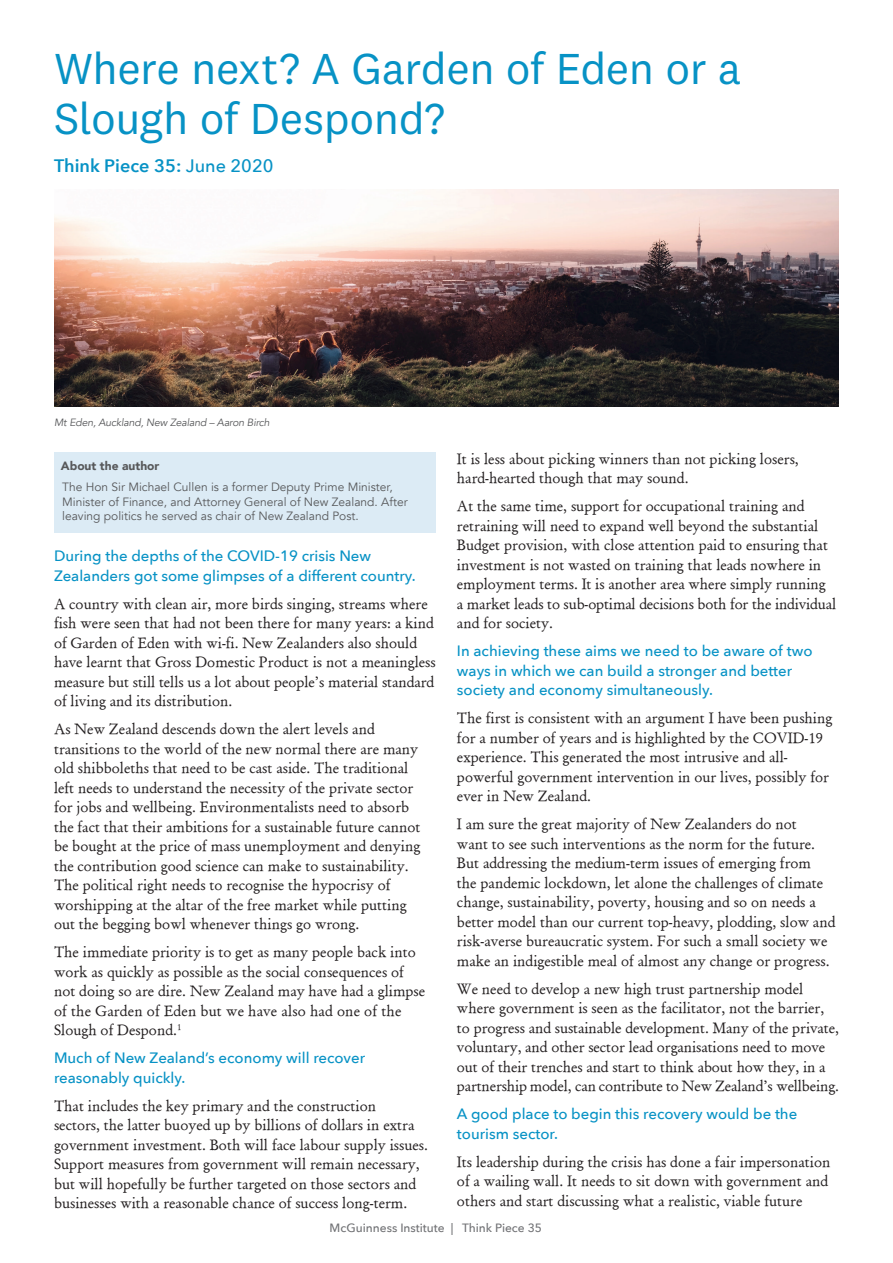
<style>
.page{position:relative;width:893px;height:1263px;background:#fff}
.page>*{position:absolute;margin:0;border:0;box-sizing:border-box;transform-origin:0 0}
.t1{font:45px/49.5px "National 2";letter-spacing:-.01em;color:#0792c5}
.t2{font:600 18px "Avenir Next";color:#0792c5}
.t3{font:15px/19.5px "Garamond Macronby Paul Kennett";color:#231f20}
.t4{font:500 15px/19.5px "Avenir Next";color:#0792c5}
.t5{font:12px/14.4px "Avenir";color:#57585a}
.t6{font:500 12px "Avenir Next";color:#717275}
.t7{font:900 12px "Avenir";color:#57585a}
.t8{font:italic 10.5px "Avenir";letter-spacing:-.015em;color:#57585a}
.s1{font-weight:500}
</style>
<div class="page">
<div style="left:54px;top:452px;width:382px;height:81px;background:#dcebf5"></div>
<img style="left:54px;top:189px;width:785px;height:217px">
<h1 class="t1" style="left:54px;top:44px;width:689px">Where next? A Garden of Eden or a<br>Slough of Despond?</h1>
<p class="t2" style="left:54px;top:150px;width:221px">Think Piece 35: <span class="s1">June 2020</span></p>
<p class="t8" style="left:54px;top:416px;width:217px">Mt Eden, Auckland, New Zealand – Aaron Birch</p>
<p class="t7" style="left:61px;top:455px;width:100px">About the author</p>
<p class="t3" style="left:457px;top:448px;width:343px">It is less about picking winners than not picking losers, hard-hearted though that may sound.</p>
<p class="t3" style="left:457px;top:496px;width:381px">At the same time, support for occupational training and retraining will need to expand well beyond the substantial Budget provision, with close attention paid to ensuring that investment is not wasted on training that leads nowhere in employment terms. It is another area where simply running<br>a market leads to sub-optimal decisions both for the individual and for society.</p>
<p class="t4" style="left:457px;top:641px;width:357px">In achieving these aims we need to be aware of two ways in which we can build a stronger and better society and economy simultaneously.</p>
<p class="t3" style="left:457px;top:708px;width:377px">The first is consistent with an argument I have been pushing for a number of years and is highlighted by the COVID-19 experience. This generated the most intrusive and all&shy;powerful government intervention in our lives, possibly for ever in New Zealand.</p>
<p class="t3" style="left:457px;top:814px;width:380px">I am sure the great majority of New Zealanders do not<br>want to see such interventions as the norm for the future.<br>But addressing the medium-term issues of emerging from<br>the pandemic lockdown, let alone the challenges of climate change, sustainability, poverty, housing and so on needs a better model than our current top-heavy, plodding, slow and risk-averse bureaucratic system. For such a small society we make an indigestible meal of almost any change or progress.</p>
<p class="t3" style="left:457px;top:978px;width:384px">We need to develop a new high trust partnership model where government is seen as the facilitator, not the barrier, to progress and sustainable development. Many of the private, voluntary, and other sector lead organisations need to move out of their trenches and start to think about how they, in a partnership model, can contribute to New Zealand’s wellbeing.</p>
<p class="t4" style="left:457px;top:1104px;width:342px">A good place to begin this recovery would be the tourism sector.</p>
<p class="t3" style="left:457px;top:1151px;width:375px">Its leadership during the crisis has done a fair impersonation of a wailing wall. It needs to sit down with government and others and start discussing what a realistic, viable future</p>
<p class="t5" style="left:62px;top:480px;width:347px">The Hon Sir Michael Cullen is a former Deputy Prime Minister,<br>Minister of Finance, and Attorney General of New Zealand. After leaving politics he served as chair of New Zealand Post.</p>
<p class="t4" style="left:54px;top:546px;width:363px">During the depths of the COVID-19 crisis New<br>Zealanders got some glimpses of a different country.</p>
<p class="t3" style="left:54px;top:593px;width:383px">A country with clean air, more birds singing, streams where fish were seen that had not been there for many years: a kind of Garden of Eden with wi-fi. New Zealanders also should have learnt that Gross Domestic Product is not a meaningless measure but still tells us a lot about people’s material standard of living and its distribution.</p>
<p class="t3" style="left:54px;top:719px;width:368px">As New Zealand descends down the alert levels and transitions to the world of the new normal there are many old shibboleths that need to be cast aside. The traditional left needs to understand the necessity of the private sector for jobs and wellbeing. Environmentalists need to absorb the fact that their ambitions for a sustainable future cannot be bought at the price of mass unemployment and denying the contribution good science can make to sustainability.<br>The political right needs to recognise the hypocrisy of worshipping at the altar of the free market while putting out the begging bowl whenever things go wrong.</p>
<p class="t3" style="left:54px;top:942px;width:373px">The immediate priority is to get as many people back into work as quickly as possible as the social consequences of not doing so are dire. New Zealand may have had a glimpse of the Garden of Eden but we have also had one of the Slough of Despond.<sup>1</sup></p>
<p class="t4" style="left:54px;top:1048px;width:313px">Much of New Zealand’s economy will recover reasonably quickly.</p>
<p class="t3" style="left:54px;top:1095px;width:376px">That includes the key primary and the construction<br>sectors, the latter buoyed up by billions of dollars in extra government investment. Both will face labour supply issues.<br>Support measures from government will remain necessary, but will hopefully be further targeted on those sectors and businesses with a reasonable chance of success long-term.</p>
<p class="t6" style="left:330px;top:1218px;width:214px">McGuinness Institute | Think Piece 35</p>
</div>
